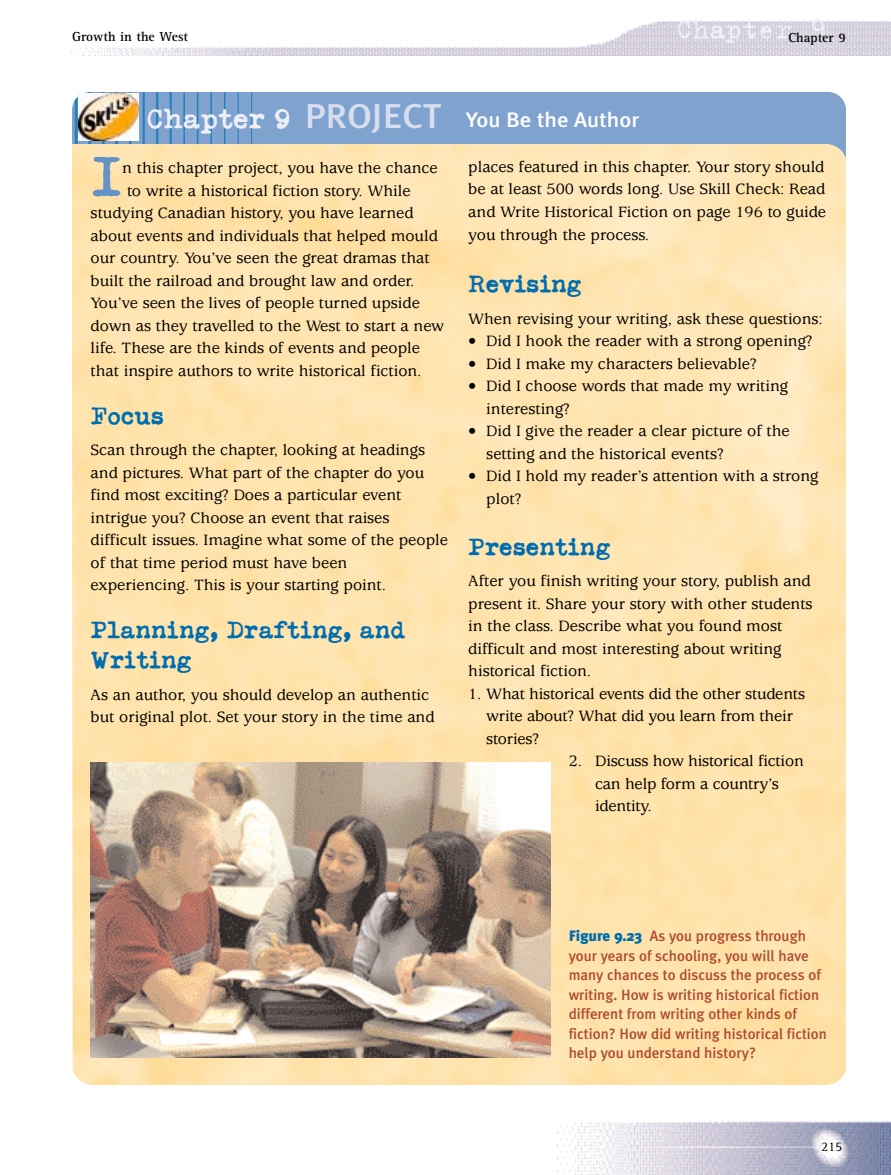
<style>
.page{position:relative;width:891px;height:1175px;background:#fff}
.page>*{position:absolute;margin:0;border:0;box-sizing:border-box;transform-origin:0 0}
.t1{font:700 57.15px "Typeka Taxi";color:#6494c7}
.t2{font:30px "Trixie Text";color:#eff0f8}
.t3{font:700 24px/30px "Typeka Taxi";color:#006daf}
.t4{font:500 21px "Meta Plus";color:#fff;scale:1.08 1}
.t5{font:500 16.5px/22.5px "Usherwood";color:#000}
.t6{font:500 15px/19.5px "Meta Plus";color:#ae4b32}
.t7{font:700 13.5px "Rotis Serif";color:#000}
.t8{font:13.5px "Rotis Serif";color:#000}
.s1{font-family:"Typeka Taxi";font-weight:700;font-size:27.6px;color:#edeef6}
.s2{font-size:34.5px;color:#d8deef}
.s3{font-weight:900;color:#006daf}
</style>
<div class="page">
<div style="left:72px;top:92px;width:774px;height:79px;background:#7fa3ce;border-radius:18px"></div>
<hr style="left:251px;top:92px;width:1px;height:79px;background:#2780bb">
<hr style="left:238px;top:92px;width:1px;height:79px;background:#2780bb">
<hr style="left:224px;top:92px;width:1px;height:79px;background:#2780bb">
<hr style="left:210px;top:92px;width:2px;height:79px;background:#2780bb">
<hr style="left:197px;top:92px;width:1px;height:79px;background:#2780bb">
<hr style="left:183px;top:92px;width:2px;height:79px;background:#2780bb">
<hr style="left:170px;top:92px;width:2px;height:79px;background:#2780bb">
<hr style="left:156px;top:92px;width:2px;height:79px;background:#2780bb">
<hr style="left:143px;top:92px;width:2px;height:79px;background:#2780bb">
<hr style="left:129px;top:92px;width:2px;height:79px;background:#2780bb">
<hr style="left:115px;top:92px;width:3px;height:79px;background:#2780bb">
<hr style="left:102px;top:92px;width:3px;height:79px;background:#2780bb">
<hr style="left:88px;top:92px;width:3px;height:79px;background:#2780bb">
<svg style="left:75px;top:97px;width:3px;height:47px"></svg>
<img style="left:72px;top:144px;width:774px;height:940px">
<img style="left:556px;top:1121px;width:335px;height:53px">
<img style="left:71px;top:21px;width:820px;height:34px">
<img style="left:90px;top:762px;width:461px;height:296px">
<img style="left:79px;top:93px;width:60px;height:48px">
<p class="t7" style="left:72px;top:31px;width:118px">Growth in the West</p>
<p class="t4" style="left:147px;top:113px;width:457px"><span class="s1">Chapter 9</span> <span class="s2">PROJECT</span> You Be the Author</p>
<h2 class="t2" style="left:676px;top:10px;width:152px">Chapter 9</h2>
<p class="t7" style="left:789px;top:32px;width:59px">Chapter 9</p>
<h1 class="t1" style="left:91px;top:155px;width:33px">I</h1>
<p class="t5" style="left:122px;top:158px;width:317px">n this chapter project, you have the chance</p>
<p class="t5" style="left:127px;top:181px;width:285px">to write a historical fiction story. While</p>
<p class="t5" style="left:91px;top:203px;width:324px">studying Canadian history, you have learned</p>
<p class="t5" style="left:91px;top:226px;width:349px">about events and individuals that helped mould</p>
<p class="t5" style="left:91px;top:248px;width:341px">our country. You’ve seen the great dramas that</p>
<p class="t5" style="left:91px;top:271px;width:325px">built the railroad and brought law and order.</p>
<p class="t5" style="left:91px;top:293px;width:331px">You’ve seen the lives of people turned upside</p>
<p class="t5" style="left:91px;top:316px;width:355px">down as they travelled to the West to start a new</p>
<p class="t5" style="left:91px;top:338px;width:331px">life. These are the kinds of events and people</p>
<p class="t5" style="left:91px;top:361px;width:332px">that inspire authors to write historical fiction.</p>
<h3 class="t3" style="left:91px;top:403px;width:75px">Focus</h3>
<p class="t5" style="left:91px;top:440px;width:359px">Scan through the chapter, looking at headings and pictures. What part of the chapter do you find most exciting? Does a particular event intrigue you? Choose an event that raises difficult issues. Imagine what some of the people of that time period must have been experiencing. This is your starting point.</p>
<h3 class="t3" style="left:91px;top:617px;width:316px">Planning, Drafting, and<br>Writing</h3>
<p class="t5" style="left:91px;top:685px;width:345px">As an author, you should develop an authentic but original plot. Set your story in the time and</p>
<p class="t5" style="left:468px;top:157px;width:359px;text-align:justify">places featured in this chapter. Your story should be at least 500 words long. Use Skill Check: Read and Write Historical Fiction on page 196 to guide you through the process.</p>
<h3 class="t3" style="left:468px;top:271px;width:115px">Revising</h3>
<p class="t5" style="left:468px;top:309px;width:356px">When revising your writing, ask these questions:</p>
<p class="t5" style="left:468px;top:331px;width:346px">• Did I hook the reader with a strong opening?</p>
<p class="t5" style="left:468px;top:354px;width:290px">• Did I make my characters believable?</p>
<p class="t5" style="left:486px;top:376px;width:303px;text-indent:-18px">• Did I choose words that made my writing interesting?</p>
<p class="t5" style="left:486px;top:421px;width:305px;text-indent:-18px">• Did I give the reader a clear picture of the setting and the historical events?</p>
<p class="t5" style="left:486px;top:466px;width:334px;text-indent:-18px">• Did I hold my reader’s attention with a strong plot?</p>
<h3 class="t3" style="left:468px;top:534px;width:144px">Presenting</h3>
<p class="t5" style="left:468px;top:571px;width:346px">After you finish writing your story, publish and present it. Share your story with other students in the class. Describe what you found most difficult and most interesting about writing historical fiction.</p>
<p class="t5" style="left:486px;top:684px;width:320px;text-indent:-18px">1. What historical events did the other students write about? What did you learn from their stories?</p>
<p class="t5" style="left:595px;top:751px;width:210px;text-indent:-26px">2. Discuss how historical fiction can help form a country’s identity.</p>
<p class="t6" style="left:569px;top:928px;width:260px"><span class="s3">Figure 9.23</span> As you progress through your years of schooling, you will have many chances to discuss the process of writing. How is writing historical fiction different from writing other kinds of fiction? How did writing historical fiction help you understand history?</p>
<p class="t8" style="left:821px;top:1141px;width:23px">215</p>
</div>
